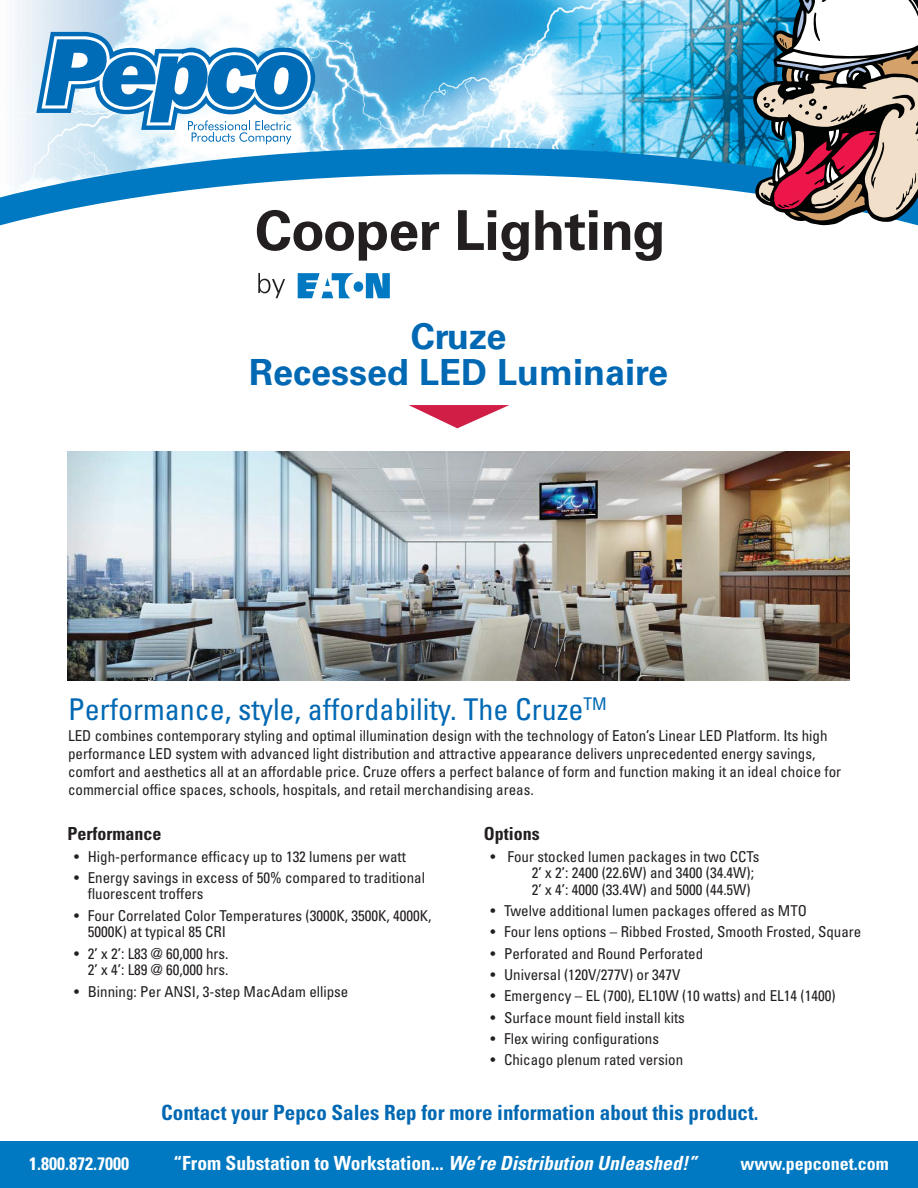
<style>
.page{position:relative;width:918px;height:1188px;background:#fff}
.page>*{position:absolute;margin:0;border:0;box-sizing:border-box;transform-origin:0 0}
.t1{font:700 36px "Univers LT Std";color:#0168b3}
.Feature_Bullets{font:condensed 30px "Univers LT Std";color:#0168b3}
.t2{font:700 condensed 21px "Univers LT Std";color:#0168b3}
.t3{font:700 condensed 19.5px "Univers LT Std";color:#fff}
.t4{font:700 condensed 18px "Univers LT Std";color:#fff}
.Feature_Bullets-2{font:700 condensed 18px "Univers LT Std";color:#231f20}
.Feature_Bullets-3{font:condensed 15px/16.5px "Univers LT Std";color:#231f20}
.s1{font-style:italic}
</style>
<div class="page">
<img style="left:14px;top:0;width:738px;height:147px">
<div style="left:0;top:1142px;width:918px;height:46px;background:#0079c2"></div>
<div style="left:165px;top:99px;width:148px;height:72px;background:#fff;border-radius:50%"></div>
<svg style="left:0;top:147px;width:752px;height:86px"></svg>
<svg style="left:752px;top:0;width:166px;height:226px"></svg>
<svg style="left:36px;top:32px;width:279px;height:112px"></svg>
<svg style="left:409px;top:405px;width:100px;height:23px"></svg>
<svg style="left:257px;top:210px;width:182px;height:51px"></svg>
<svg style="left:458px;top:210px;width:71px;height:51px"></svg>
<svg style="left:535px;top:210px;width:63px;height:40px"></svg>
<svg style="left:604px;top:221px;width:58px;height:40px"></svg>
<svg style="left:298px;top:273px;width:92px;height:25px"></svg>
<svg style="left:258px;top:273px;width:27px;height:25px"></svg>
<img style="left:67px;top:452px;width:783px;height:229px">
<p class="t1" style="left:411px;top:316px;width:97px">Cruze</p>
<p class="t1" style="left:249px;top:352px;width:421px">Recessed LED Luminaire</p>
<p class="Feature_Bullets" style="left:68px;top:690px;width:540px">Performance, style, affordability. The Cruze<sup>TM</sup></p>
<p class="Feature_Bullets-3" style="left:68px;top:726px;width:775px;line-height:18px">LED combines contemporary styling and optimal illumination design with the technology of Eaton’s Linear LED Platform. Its high performance LED system with advanced light distribution and attractive appearance delivers unprecedented energy savings, comfort and aesthetics all at an affordable price. Cruze offers a perfect balance of form and function making it an ideal choice for commercial office spaces, schools, hospitals, and retail merchandising areas.</p>
<p class="Feature_Bullets-2" style="left:67px;top:823px;width:95px">Performance</p>
<p class="Feature_Bullets-3" style="left:74px;top:848px;width:333px">• High-performance efficacy up to 132 lumens per watt</p>
<p class="Feature_Bullets-3" style="left:88px;top:869px;width:339px;text-indent:-14px">• Energy savings in excess of 50% compared to traditional fluorescent troffers</p>
<p class="Feature_Bullets-3" style="left:88px;top:907px;width:345px;text-indent:-14px">• Four Correlated Color Temperatures (3000K, 3500K, 4000K,<br>5000K) at typical 85 CRI</p>
<p class="Feature_Bullets-3" style="left:74px;top:945px;width:156px;text-align:right">• 2’ x 2’: L83 @ 60,000 hrs.<br>2’ x 4’: L89 @ 60,000 hrs.</p>
<p class="Feature_Bullets-3" style="left:74px;top:983px;width:276px">• Binning: Per ANSI, 3-step MacAdam ellipse</p>
<p class="Feature_Bullets-2" style="left:484px;top:823px;width:57px">Options</p>
<p class="Feature_Bullets-3" style="left:532px;top:848px;width:229px;text-indent:-41px">• Four stocked lumen packages in two CCTs<br>2’ x 2’: 2400 (22.6W) and 3400 (34.4W);<br>2’ x 4’: 4000 (33.4W) and 5000 (44.5W)</p>
<p class="Feature_Bullets-3" style="left:491px;top:902px;width:318px">• Twelve additional lumen packages offered as MTO</p>
<p class="Feature_Bullets-3" style="left:491px;top:924px;width:372px">• Four lens options – Ribbed Frosted, Smooth Frosted, Square</p>
<p class="Feature_Bullets-3" style="left:491px;top:945px;width:214px">• Perforated and Round Perforated</p>
<p class="Feature_Bullets-3" style="left:491px;top:966px;width:192px">• Universal (120V/277V) or 347V</p>
<p class="Feature_Bullets-3" style="left:491px;top:988px;width:347px">• Emergency – EL (700), EL10W (10 watts) and EL14 (1400)</p>
<p class="Feature_Bullets-3" style="left:491px;top:1009px;width:196px">• Surface mount field install kits</p>
<p class="Feature_Bullets-3" style="left:491px;top:1030px;width:170px">• Flex wiring configurations</p>
<p class="Feature_Bullets-3" style="left:491px;top:1052px;width:194px">• Chicago plenum rated version</p>
<p class="t2" style="left:161px;top:1099px;width:599px">Contact your Pepco Sales Rep for more information about this product.</p>
<p class="t4" style="left:29px;top:1153px;width:101px">1.800.872.7000</p>
<p class="t3" style="left:174px;top:1151px;width:525px">“From Substation to Workstation... <span class="s1">We’re Distribution Unleashed!”</span></p>
<p class="t4" style="left:740px;top:1153px;width:150px">www.pepconet.com</p>
</div>
